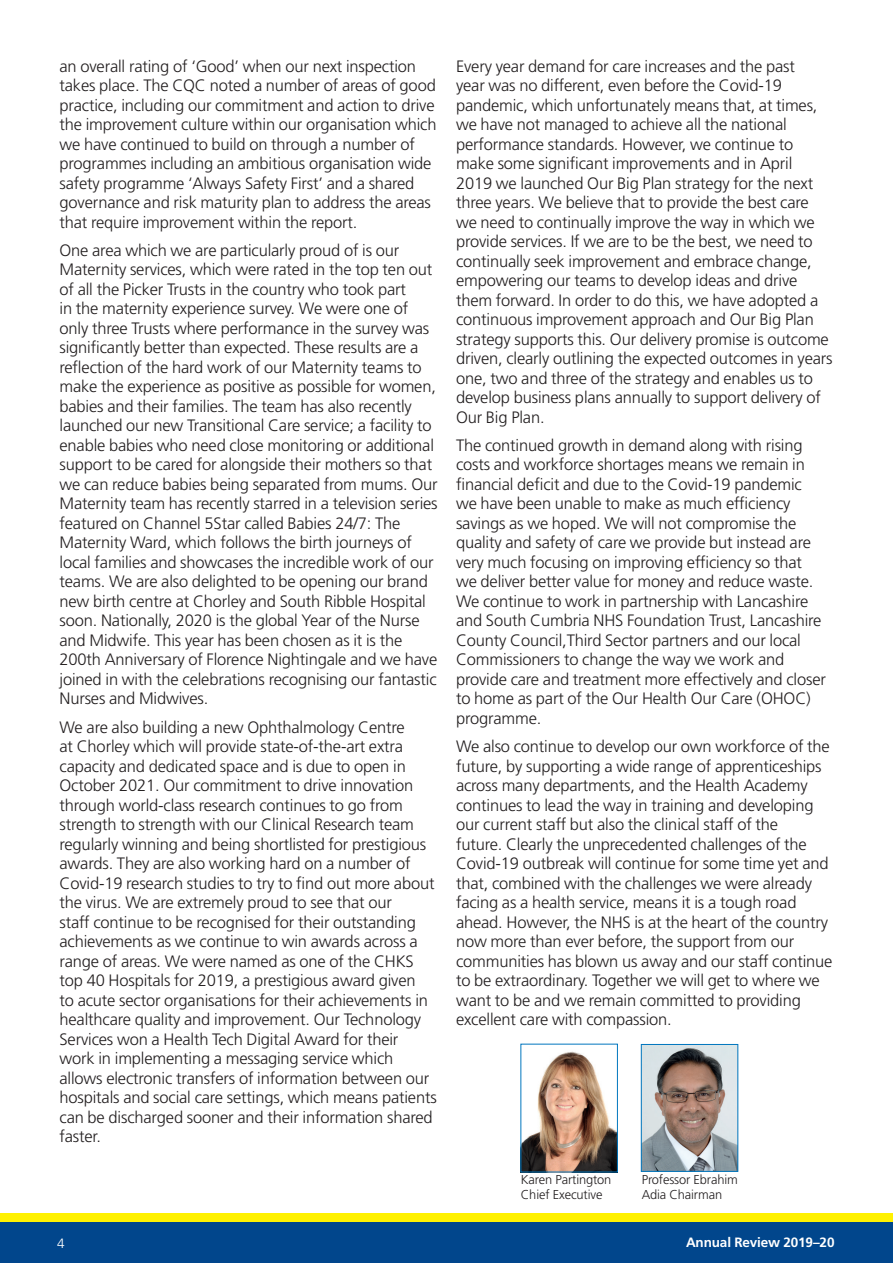
<style>
.page{position:relative;width:893px;height:1263px;background:#fff}
.page>*{position:absolute;margin:0;border:0;box-sizing:border-box;transform-origin:0 0}
.body{font:300 16.5px/19.5px "Frutiger LT Std";letter-spacing:-.01em;color:#231f20}
.t1{font:700 13.5px "Frutiger LT Std";letter-spacing:-.01em;color:#fff}
.t2{font:300 13.5px "Frutiger LT Std";color:#fff}
.body-2{font:300 12.9px/15.1px "Frutiger LT Std";letter-spacing:-.01em;color:#231f20}
</style>
<div class="page">
<div style="left:0;top:1214px;width:893px;height:34px;background:#fff101"></div>
<div style="left:0;top:1222px;width:893px;height:41px;background:#01468c"></div>
<img style="left:523px;top:1051px;width:93px;height:119px">
<img style="left:643px;top:1046px;width:93px;height:123px">
<div style="left:641px;top:1044px;width:97px;height:127px;border:1px solid #0076be"></div>
<p class="body" style="left:60px;top:57px;width:379px">an overall rating of ‘Good’ when our next inspection takes place. The CQC noted a number of areas of good practice, including our commitment and action to drive the improvement culture within our organisation which we have continued to build on through a number of programmes including an ambitious organisation wide safety programme ‘Always Safety First’ and a shared governance and risk maturity plan to address the areas that require improvement within the report.</p>
<p class="body" style="left:60px;top:241px;width:380px">One area which we are particularly proud of is our Maternity services, which were rated in the top ten out of all the Picker Trusts in the country who took part<br>in the maternity experience survey. We were one of only three Trusts where performance in the survey was significantly better than expected. These results are a reflection of the hard work of our Maternity teams to make the experience as positive as possible for women, babies and their families. The team has also recently launched our new Transitional Care service; a facility to enable babies who need close monitoring or additional support to be cared for alongside their mothers so that we can reduce babies being separated from mums. Our Maternity team has recently starred in a television series featured on Channel 5Star called Babies 24/7: The Maternity Ward, which follows the birth journeys of local families and showcases the incredible work of our teams. We are also delighted to be opening our brand new birth centre at Chorley and South Ribble Hospital soon. Nationally, 2020 is the global Year of the Nurse and Midwife. This year has been chosen as it is the 200th Anniversary of Florence Nightingale and we have joined in with the celebrations recognising our fantastic Nurses and Midwives.</p>
<p class="body" style="left:60px;top:717px;width:379px">We are also building a new Ophthalmology Centre<br>at Chorley which will provide state-of-the-art extra capacity and dedicated space and is due to open in October 2021. Our commitment to drive innovation through world-class research continues to go from strength to strength with our Clinical Research team regularly winning and being shortlisted for prestigious awards. They are also working hard on a number of Covid-19 research studies to try to find out more about the virus. We are extremely proud to see that our<br>staff continue to be recognised for their outstanding achievements as we continue to win awards across a range of areas. We were named as one of the CHKS top 40 Hospitals for 2019, a prestigious award given<br>to acute sector organisations for their achievements in healthcare quality and improvement. Our Technology Services won a Health Tech Digital Award for their work in implementing a messaging service which allows electronic transfers of information between our hospitals and social care settings, which means patients can be discharged sooner and their information shared faster.</p>
<p class="body" style="left:456px;top:57px;width:378px">Every year demand for care increases and the past<br>year was no different, even before the Covid-19 pandemic, which unfortunately means that, at times, we have not managed to achieve all the national performance standards. However, we continue to make some significant improvements and in April 2019 we launched Our Big Plan strategy for the next three years. We believe that to provide the best care we need to continually improve the way in which we provide services. If we are to be the best, we need to continually seek improvement and embrace change, empowering our teams to develop ideas and drive them forward. In order to do this, we have adopted a continuous improvement approach and Our Big Plan strategy supports this. Our delivery promise is outcome driven, clearly outlining the expected outcomes in years one, two and three of the strategy and enables us to develop business plans annually to support delivery of Our Big Plan.</p>
<p class="body" style="left:456px;top:436px;width:371px">The continued growth in demand along with rising costs and workforce shortages means we remain in financial deficit and due to the Covid-19 pandemic we have been unable to make as much efficiency savings as we hoped. We will not compromise the quality and safety of care we provide but instead are very much focusing on improving efficiency so that we deliver better value for money and reduce waste.<br>We continue to work in partnership with Lancashire and South Cumbria NHS Foundation Trust, Lancashire County Council,Third Sector partners and our local Commissioners to change the way we work and provide care and treatment more effectively and closer to home as part of the Our Health Our Care (OHOC) programme.</p>
<p class="body" style="left:456px;top:737px;width:378px">We also continue to develop our own workforce of the future, by supporting a wide range of apprenticeships across many departments, and the Health Academy continues to lead the way in training and developing our current staff but also the clinical staff of the<br>future. Clearly the unprecedented challenges of the Covid-19 outbreak will continue for some time yet and that, combined with the challenges we were already facing as a health service, means it is a tough road ahead. However, the NHS is at the heart of the country now more than ever before, the support from our communities has blown us away and our staff continue to be extraordinary. Together we will get to where we want to be and we remain committed to providing excellent care with compassion.</p>
<p class="body-2" style="left:521px;top:1172px;width:92px">Karen Partington</p>
<p class="body-2" style="left:521px;top:1187px;width:83px">Chief Executive</p>
<p class="body-2" style="left:642px;top:1172px;width:98px">Professor Ebrahim<br>Adia Chairman</p>
<p class="t2" style="left:57px;top:1236px;width:9px">4</p>
<p class="t1" style="left:686px;top:1234px;width:150px">Annual Review 2019–20</p>
</div>
